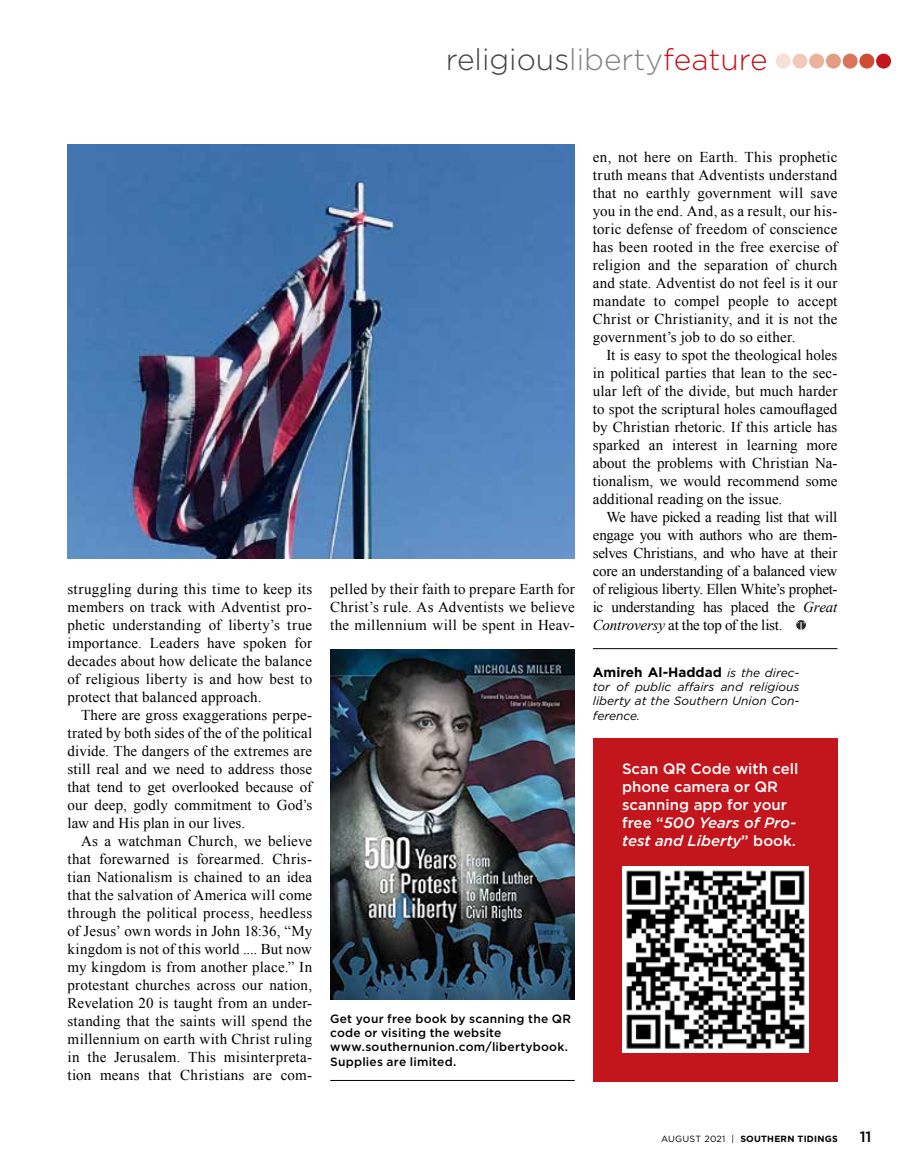
<style>
.page{position:relative;width:905px;height:1175px;background:#fff}
.page>*{position:absolute;margin:0;border:0;box-sizing:border-box;transform-origin:0 0}
.t1{font:300 30px "Gotham";color:#414042}
.t2{font:15px/18px "Times New Roman";letter-spacing:.01em;color:#000;text-align:justify}
.t3{font:500 15px/18px "Gotham";color:#fff}
.t4{font:700 13.5px "Gotham";color:#000}
.t5{font:500 12px/14.4px "Gotham";letter-spacing:.02em;color:#000}
.t6{font:italic 12px/14.4px "Gotham";color:#000;text-align:justify}
.t7{font:700 9px "Gotham";letter-spacing:.025em;color:#000}
.s1{color:#808285}
.s2{color:#c2151c}
.s3{font-style:italic}
.s4{font-weight:400;font-style:italic;font-size:12px}
.s5{font-weight:400}
.s6{font-weight:500;font-size:15px}
</style>
<div class="page">
<div style="left:876px;top:54px;width:15px;height:15px;background:#c2151c;border-radius:50%"></div>
<div style="left:859px;top:54px;width:15px;height:15px;background:#cd4d36;border-radius:50%"></div>
<div style="left:842px;top:54px;width:15px;height:15px;background:#d8755a;border-radius:50%"></div>
<div style="left:825px;top:54px;width:15px;height:15px;background:#e49d85;border-radius:50%"></div>
<div style="left:809px;top:54px;width:15px;height:15px;background:#ebb39e;border-radius:50%"></div>
<div style="left:792px;top:54px;width:15px;height:15px;background:#f1c9b9;border-radius:50%"></div>
<div style="left:775px;top:54px;width:15px;height:15px;background:#f7e1d7;border-radius:50%"></div>
<svg style="left:796px;top:620px;width:10px;height:10px"></svg>
<svg style="left:797px;top:622px;width:7px;height:8px"></svg>
<div style="left:593px;top:738px;width:244px;height:343px;background:#c2151c"></div>
<hr style="left:593px;top:648px;width:244px;height:1px;background:#000">
<hr style="left:330px;top:1080px;width:244px;height:1px;background:#000">
<img style="left:330px;top:649px;width:245px;height:350px">
<img style="left:622px;top:866px;width:186px;height:186px">
<img style="left:68px;top:144px;width:506px;height:414px">
<h1 class="t1" style="left:446px;top:40px;width:323px">religious<span class="s1">liberty</span><span class="s2">feature</span></h1>
<p class="t2" style="left:68px;top:580px;width:246px">struggling during this time to keep its members on track with Adventist pro&shy;phetic understanding of liberty’s true importance. Leaders have spoken for decades about how delicate the balance of religious liberty is and how best to protect that balanced approach.</p>
<p class="t2" style="left:68px;top:706px;width:246px;text-indent:14px">There are gross exaggerations perpe&shy;trated by both sides of the of the political divide. The dangers of the extremes are still real and we need to address those that tend to get overlooked because of our deep, godly commitment to God’s law and His plan in our lives.</p>
<p class="t2" style="left:68px;top:832px;width:246px;text-indent:14px">As a watchman Church, we believe that forewarned is forearmed. Chris&shy;tian Nationalism is chained to an idea that the salvation of America will come through the political process, heedless of Jesus’ own words in John 18:36, “My kingdom is not of this world .... But now my kingdom is from another place.” In protestant churches across our nation, Revelation 20 is taught from an under&shy;standing that the saints will spend the millennium on earth with Christ ruling in the Jerusalem. This misinterpreta&shy;tion means that Christians are com-</p>
<p class="t2" style="left:330px;top:580px;width:246px">pelled by their faith to prepare Earth for Christ’s rule. As Adventists we believe the millennium will be spent in Heav-</p>
<p class="t5" style="left:330px;top:1011px;width:242px">Get your free book by scanning the QR code or visiting the website www.southernunion.com/libertybook.<br>Supplies are limited.</p>
<p class="t2" style="left:592px;top:148px;width:246px">en, not here on Earth. This prophetic truth means that Adventists understand that no earthly government will save you in the end. And, as a result, our his&shy;toric defense of freedom of conscience has been rooted in the free exercise of religion and the separation of church and state. Adventist do not feel is it our mandate to compel people to accept Christ or Christianity, and it is not the government’s job to do so either.</p>
<p class="t2" style="left:592px;top:346px;width:246px;text-indent:14px">It is easy to spot the theological holes in political parties that lean to the sec&shy;ular left of the divide, but much harder to spot the scriptural holes camouflaged by Christian rhetoric. If this article has sparked an interest in learning more about the problems with Christian Na&shy;tionalism, we would recommend some additional reading on the issue.</p>
<p class="t2" style="left:592px;top:508px;width:246px;text-indent:14px">We have picked a reading list that will engage you with authors who are them&shy;selves Christians, and who have at their core an understanding of a balanced view of religious liberty. Ellen White’s prophet&shy;ic understanding has placed the <span class="s3">Great Controversy</span> at the top of the list.</p>
<p class="t4" style="left:593px;top:663px;width:208px">Amireh Al-Haddad <span class="s4">is the direc-</span></p>
<p class="t6" style="left:593px;top:679px;width:208px">tor of public affairs and religious liberty at the Southern Union Con&shy;ference.</p>
<p class="t3" style="left:622px;top:759px;width:178px">Scan QR Code with cell phone camera or QR scanning app for your free “<span class="s3">500 Years of Pro&shy;test and Liberty</span>” book.</p>
<p class="t7" style="left:661px;top:1132px;width:212px"><span class="s5">AUGUST 2021 |</span> SOUTHERN TIDINGS <span class="s6">11</span></p>
</div>
